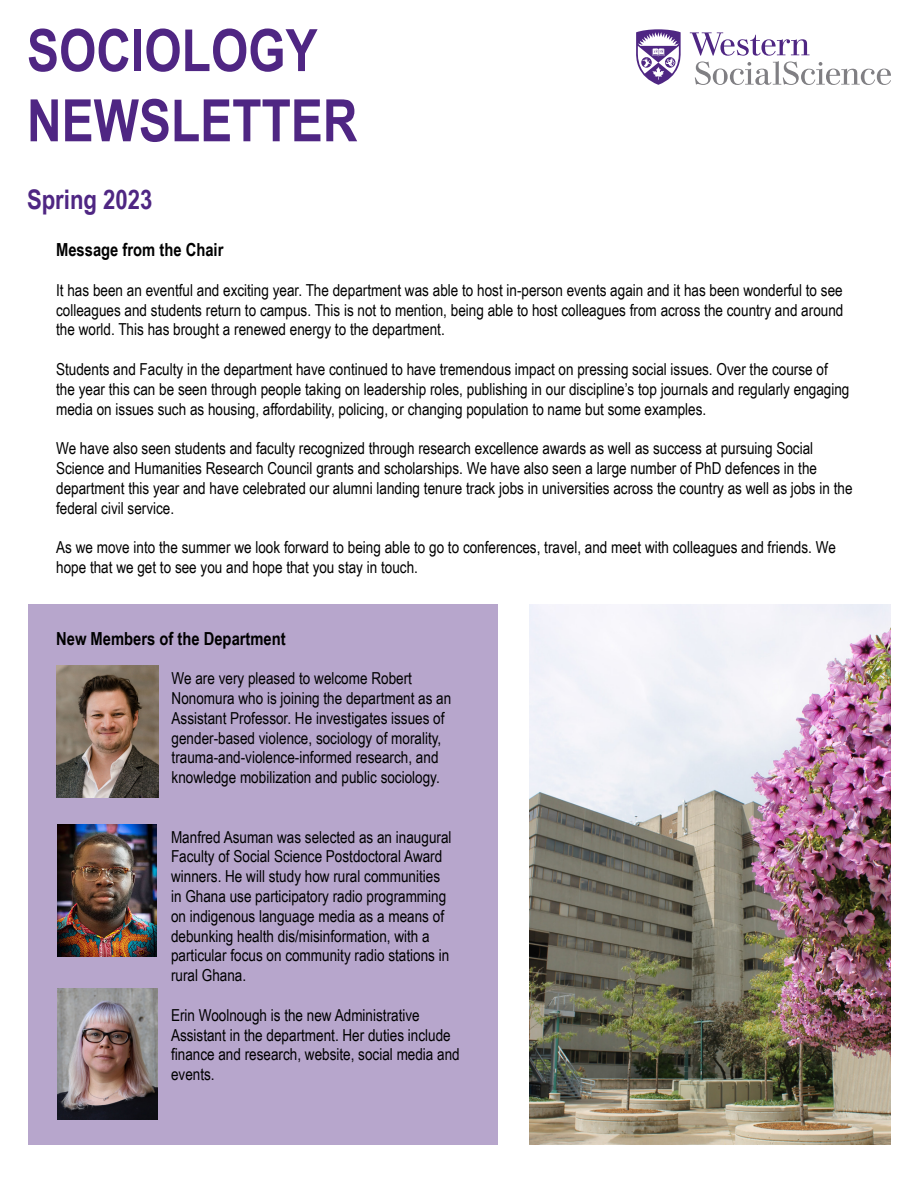
<style>
.page{position:relative;width:918px;height:1188px;background:#fff}
.page>*{position:absolute;margin:0;border:0;box-sizing:border-box;transform-origin:0 0}
.t1{font:700 58.5px/70.2px "Arial Narrow";color:#4f2683}
.t2{font:700 27px "Arial Narrow";color:#4f2683}
.t3{font:700 18px "Arial Narrow";color:#000}
.t4{font:16.5px/19.8px "Arial Narrow";color:#000}
</style>
<div class="page">
<div style="left:28px;top:604px;width:470px;height:541px;background:#b7a6cc"></div>
<svg style="left:690px;top:32px;width:201px;height:53px"></svg>
<svg style="left:636px;top:29px;width:45px;height:56px"></svg>
<img style="left:57px;top:825px;width:100px;height:131px">
<img style="left:57px;top:666px;width:101px;height:131px">
<img style="left:57px;top:988px;width:101px;height:132px">
<img style="left:529px;top:604px;width:362px;height:541px">
<h1 class="t1" style="left:27px;top:13px;width:332px">SOCIOLOGY<br>NEWSLETTER</h1>
<h2 class="t2" style="left:27px;top:179px;width:127px">Spring 2023</h2>
<p class="t3" style="left:56px;top:236px;width:169px">Message from the Chair</p>
<p class="t4" style="left:56px;top:279px;width:789px;text-align:justify">It has been an eventful and exciting year. The department was able to host in-person events again and it has been wonderful to see colleagues and students return to campus. This is not to mention, being able to host colleagues from across the country and around the world. This has brought a renewed energy to the department.</p>
<p class="t4" style="left:56px;top:359px;width:795px">Students and Faculty in the department have continued to have tremendous impact on pressing social issues. Over the course of the year this can be seen through people taking on leadership roles, publishing in our discipline’s top journals and regularly engaging media on issues such as housing, affordability, policing, or changing population to name but some examples.</p>
<p class="t4" style="left:56px;top:438px;width:798px">We have also seen students and faculty recognized through research excellence awards as well as success at pursuing Social Science and Humanities Research Council grants and scholarships. We have also seen a large number of PhD defences in the department this year and have celebrated our alumni landing tenure track jobs in universities across the country as well as jobs in the federal civil service.</p>
<p class="t4" style="left:56px;top:537px;width:781px">As we move into the summer we look forward to being able to go to conferences, travel, and meet with colleagues and friends. We hope that we get to see you and hope that you stay in touch.</p>
<p class="t3" style="left:56px;top:625px;width:231px">New Members of the Department</p>
<p class="t4" style="left:172px;top:668px;width:281px">We are very pleased to welcome Robert Nonomura who is joining the department as an Assistant Professor. He investigates issues of gender-based violence, sociology of morality, trauma-and-violence-informed research, and knowledge mobilization and public sociology.</p>
<p class="t4" style="left:171px;top:826px;width:282px">Manfred Asuman was selected as an inaugural Faculty of Social Science Postdoctoral Award winners. He will study how rural communities in Ghana use participatory radio programming on indigenous language media as a means of debunking health dis/misinformation, with a particular focus on community radio stations in rural Ghana.</p>
<p class="t4" style="left:171px;top:1004px;width:290px">Erin Woolnough is the new Administrative Assistant in the department. Her duties include finance and research, website, social media and events.</p>
</div>
